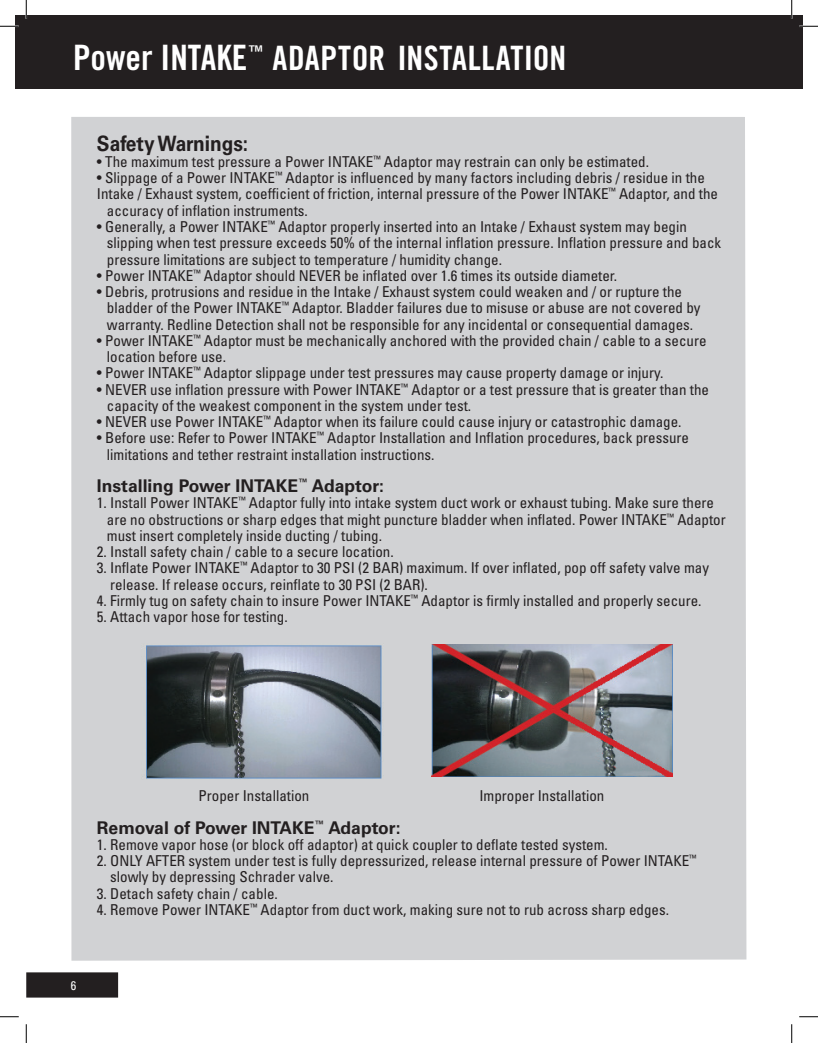
<style>
.page{position:relative;width:818px;height:1043px;background:#fff}
.page>*{position:absolute;margin:0;border:0;box-sizing:border-box;transform-origin:0 0}
.t1{font:33.62px "Trade Gothic LT Std Bd Cn 20";letter-spacing:.01em;color:#fff}
.t2{font:700 21.25px "Univers LT Std";color:#231f20;scale:.9 1}
.t3{font:700 17.5px "Univers LT Std";color:#231f20}
.t4{font:condensed 15px/16.2px "Univers LT Std";color:#231f20}
.t5{font:condensed 12.5px "Univers LT Std";color:#fff}
.s1{font-size:35px}
</style>
<div class="page">
<div style="left:15px;top:15px;width:787px;height:73px;background:#231f20"></div>
<div style="left:27px;top:973px;width:90px;height:23px;background:#231f20"></div>
<div style="left:26px;top:972px;width:92px;height:25px;border:1px solid #231f20"></div>
<div style="left:71px;top:117px;width:675px;height:843px;background:#d1d2d4"></div>
<img style="left:141px;top:643px;width:243px;height:136px">
<img style="left:431px;top:645px;width:241px;height:131px">
<svg style="left:0;top:25px;width:19px;height:2px"></svg>
<svg style="left:799px;top:25px;width:19px;height:2px"></svg>
<svg style="left:0;top:1016px;width:19px;height:1px"></svg>
<svg style="left:799px;top:1016px;width:19px;height:1px"></svg>
<svg style="left:25px;top:0;width:2px;height:19px"></svg>
<svg style="left:25px;top:1024px;width:2px;height:18px"></svg>
<svg style="left:790px;top:0;width:2px;height:19px"></svg>
<svg style="left:791px;top:1024px;width:1px;height:18px"></svg>
<h1 class="t1" style="left:73px;top:38px;width:494px"><span class="s1">Power INTAKE</span><sup>™</sup> ADAPTOR INSTALLATION</h1>
<h2 class="t2" style="left:97px;top:131px;width:170px">Safety Warnings:</h2>
<p class="t4" style="left:97px;top:153px;width:553px">• The maximum test pressure a Power INTAKE<sup>™</sup> Adaptor may restrain can only be estimated.</p>
<p class="t4" style="left:97px;top:169px;width:609px">• Slippage of a Power INTAKE<sup>™</sup> Adaptor is influenced by many factors including debris / residue in the</p>
<p class="t4" style="left:97px;top:186px;width:622px">Intake / Exhaust system, coefficient of friction, internal pressure of the Power INTAKE<sup>™</sup> Adaptor, and the</p>
<p class="t4" style="left:107px;top:202px;width:202px">accuracy of inflation instruments.</p>
<p class="t4" style="left:107px;top:218px;width:615px;text-indent:-10px">• Generally, a Power INTAKE<sup>™</sup> Adaptor properly inserted into an Intake / Exhaust system may begin slipping when test pressure exceeds 50% of the internal inflation pressure. Inflation pressure and back pressure limitations are subject to temperature / humidity change.</p>
<p class="t4" style="left:97px;top:267px;width:521px">• Power INTAKE<sup>™</sup> Adaptor should NEVER be inflated over 1.6 times its outside diameter.</p>
<p class="t4" style="left:107px;top:283px;width:595px;text-indent:-10px">• Debris, protrusions and residue in the Intake / Exhaust system could weaken and / or rupture the bladder of the Power INTAKE<sup>™</sup> Adaptor. Bladder failures due to misuse or abuse are not covered by warranty. Redline Detection shall not be responsible for any incidental or consequential damages.</p>
<p class="t4" style="left:107px;top:332px;width:601px;text-indent:-10px">• Power INTAKE<sup>™</sup> Adaptor must be mechanically anchored with the provided chain / cable to a secure location before use.</p>
<p class="t4" style="left:97px;top:364px;width:568px">• Power INTAKE<sup>™</sup> Adaptor slippage under test pressures may cause property damage or injury.</p>
<p class="t4" style="left:107px;top:381px;width:603px;text-indent:-10px">• NEVER use inflation pressure with Power INTAKE<sup>™</sup> Adaptor or a test pressure that is greater than the capacity of the weakest component in the system under test.</p>
<p class="t4" style="left:97px;top:413px;width:586px">• NEVER use Power INTAKE<sup>™</sup> Adaptor when its failure could cause injury or catastrophic damage.</p>
<p class="t4" style="left:107px;top:429px;width:583px;text-indent:-10px">• Before use: Refer to Power INTAKE<sup>™</sup> Adaptor Installation and Inflation procedures, back pressure limitations and tether restraint installation instructions.</p>
<p class="t3" style="left:97px;top:475px;width:289px">Installing Power INTAKE<sup>™</sup> Adaptor:</p>
<p class="t4" style="left:107px;top:494px;width:620px;text-indent:-10px">1. Install Power INTAKE<sup>™</sup> Adaptor fully into intake system duct work or exhaust tubing. Make sure there are no obstructions or sharp edges that might puncture bladder when inflated. Power INTAKE<sup>™</sup> Adaptor must insert completely inside ducting / tubing.</p>
<p class="t4" style="left:97px;top:543px;width:298px">2. Install safety chain / cable to a secure location.</p>
<p class="t4" style="left:110px;top:559px;width:600px;text-indent:-13px">3. Inflate Power INTAKE<sup>™</sup> Adaptor to 30 PSI (2 BAR) maximum. If over inflated, pop off safety valve may release. If release occurs, reinflate to 30 PSI (2 BAR).</p>
<p class="t4" style="left:97px;top:592px;width:606px">4. Firmly tug on safety chain to insure Power INTAKE<sup>™</sup> Adaptor is firmly installed and properly secure.</p>
<p class="t4" style="left:97px;top:608px;width:192px">5. Attach vapor hose for testing.</p>
<p class="t4" style="left:198px;top:787px;width:112px">Proper Installation</p>
<p class="t4" style="left:479px;top:787px;width:126px">Improper Installation</p>
<p class="t3" style="left:97px;top:817px;width:305px">Removal of Power INTAKE<sup>™</sup> Adaptor:</p>
<p class="t4" style="left:97px;top:836px;width:512px">1. Remove vapor hose (or block off adaptor) at quick coupler to deflate tested system.</p>
<p class="t4" style="left:110px;top:852px;width:587px;text-indent:-13px">2. ONLY AFTER system under test is fully depressurized, release internal pressure of Power INTAKE<sup>™ </sup>slowly by depressing Schrader valve.</p>
<p class="t4" style="left:97px;top:884px;width:182px">3. Detach safety chain / cable.</p>
<p class="t4" style="left:97px;top:901px;width:573px">4. Remove Power INTAKE<sup>™</sup> Adaptor from duct work, making sure not to rub across sharp edges.</p>
<p class="t5" style="left:71px;top:977px;width:7px">6</p>
</div>
